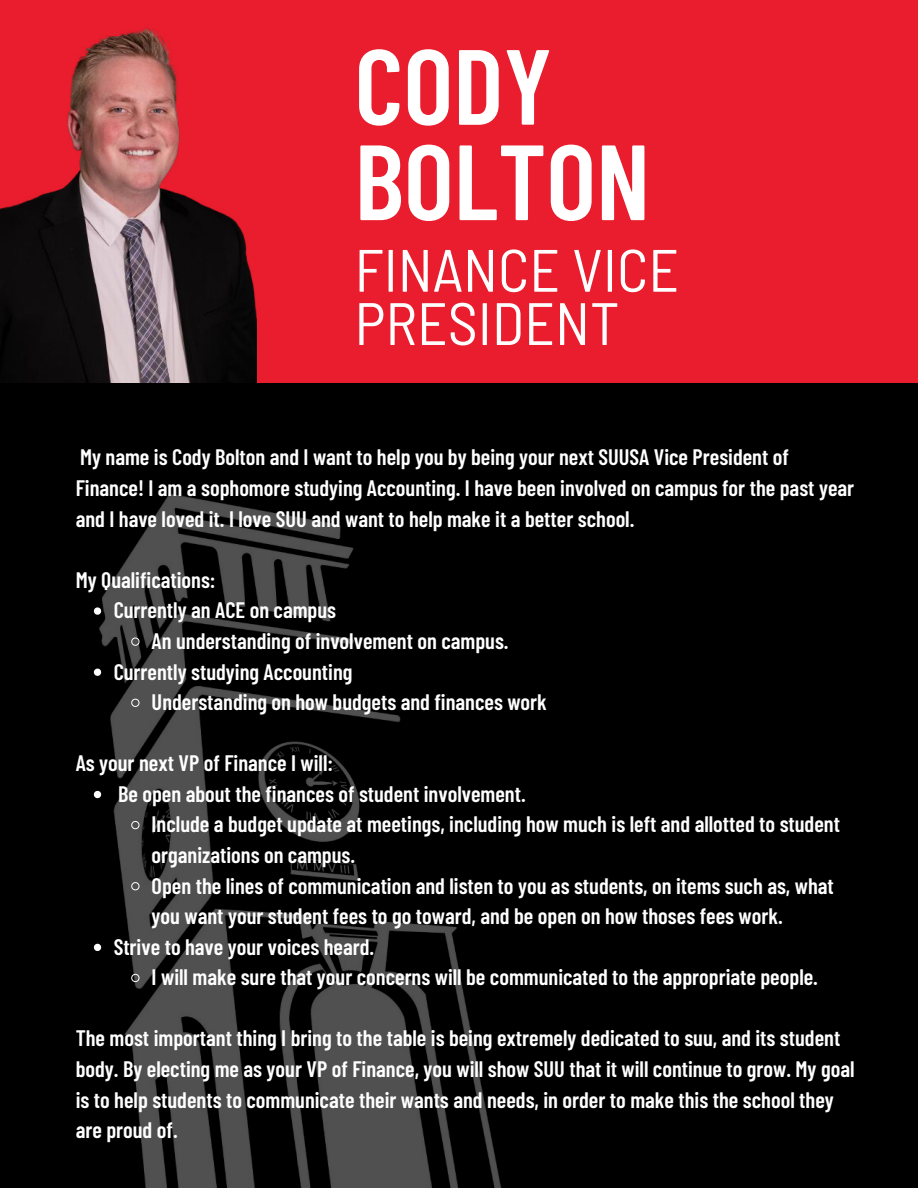
<style>
.page{position:relative;width:918px;height:1188px;background:#e91d2d}
.page>*{position:absolute;margin:0;border:0;box-sizing:border-box;transform-origin:0 0}
.t1{font:600 106.65px/95.4px "Barlow Condensed";color:#fff}
.t2{font:semi-condensed 59.7px/53.2px "Barlow";color:#fff}
.t3{font:600 22.35px/30.6px "Barlow Condensed";color:#fff}
</style>
<div class="page">
<img style="left:0;top:28px;width:256px;height:355px">
<div style="left:0;top:383px;width:918px;height:805px;background:#000"></div>
<img style="left:93px;top:493px;width:409px;height:695px">
<svg style="left:94px;top:607px;width:7px;height:8px"></svg>
<svg style="left:131px;top:637px;width:9px;height:9px"></svg>
<svg style="left:94px;top:669px;width:7px;height:7px"></svg>
<svg style="left:131px;top:698px;width:9px;height:9px"></svg>
<svg style="left:94px;top:791px;width:7px;height:7px"></svg>
<svg style="left:131px;top:821px;width:9px;height:9px"></svg>
<svg style="left:131px;top:882px;width:9px;height:9px"></svg>
<svg style="left:94px;top:944px;width:7px;height:7px"></svg>
<svg style="left:131px;top:973px;width:9px;height:9px"></svg>
<h1 class="t1" style="left:355px;top:34px;width:297px">CODY<br>BOLTON</h1>
<h2 class="t2" style="left:355px;top:241px;width:326px">FINANCE VICE<br>PRESIDENT</h2>
<p class="t3" style="left:76px;top:441px;width:780px">My name is Cody Bolton and I want to help you by being your next SUUSA Vice President of<br>Finance! I am a sophomore studying Accounting. I have been involved on campus for the past year and I have loved it. I love SUU and want to help make it a better school.</p>
<p class="t3" style="left:76px;top:564px;width:141px">My Qualifications:</p>
<p class="t3" style="left:114px;top:594px;width:224px">Currently an ACE on campus</p>
<p class="t3" style="left:152px;top:625px;width:358px">An understanding of involvement on campus.</p>
<p class="t3" style="left:114px;top:655px;width:240px">Currently studying Accounting</p>
<p class="t3" style="left:152px;top:686px;width:397px">Understanding on how budgets and finances work</p>
<p class="t3" style="left:76px;top:747px;width:259px">As your next VP of Finance I will:</p>
<p class="t3" style="left:118px;top:778px;width:409px">Be open about the finances of student involvement.</p>
<p class="t3" style="left:152px;top:808px;width:690px">Include a budget update at meetings, including how much is left and allotted to student</p>
<p class="t3" style="left:152px;top:839px;width:205px">organizations on campus.</p>
<p class="t3" style="left:152px;top:869px;width:684px">Open the lines of communication and listen to you as students, on items such as, what</p>
<p class="t3" style="left:152px;top:900px;width:633px">you want your student fees to go toward, and be open on how thoses fees work.</p>
<p class="t3" style="left:114px;top:930px;width:262px">Strive to have your voices heard.</p>
<p class="t3" style="left:152px;top:961px;width:668px">I will make sure that your concerns will be communicated to the appropriate people.</p>
<p class="t3" style="left:76px;top:1022px;width:780px">The most important thing I bring to the table is being extremely dedicated to suu, and its student body. By electing me as your VP of Finance, you will show SUU that it will continue to grow. My goal is to help students to communicate their wants and needs, in order to make this the school they are proud of.</p>
</div>
